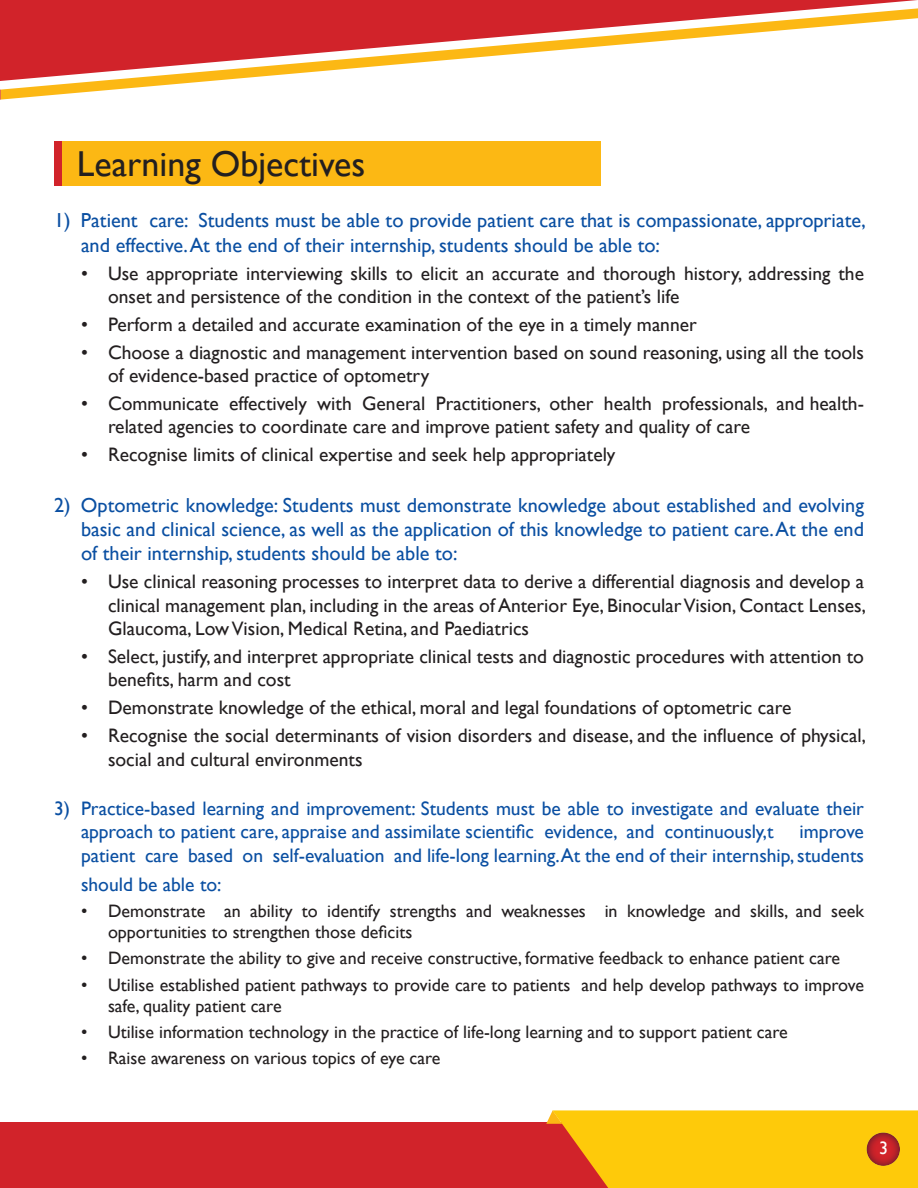
<style>
.page{position:relative;width:918px;height:1188px;background:#fff}
.page>*{position:absolute;margin:0;border:0;box-sizing:border-box;transform-origin:0 0}
.t1{font:36px "Gill Sans";color:#231f20}
.SUB{font:20.25px/24.3px "Gill Sans";color:#0a4fa2}
.t2{font:19.5px/23.4px "Gill Sans";color:#231f20}
.Heading{font:19.5px/23.4px "Gill Sans";color:#0a4fa2}
.t3{font:18px/21.6px "Gill Sans";color:#231f20}
.t4{font:18px "Gill Sans";color:#fff}
</style>
<div class="page">
<div style="left:0;top:1123px;width:917px;height:65px;background:#d1232a"></div>
<div style="left:0;top:0;width:917px;height:81px;background:#d1232a"></div>
<svg style="left:546px;top:1110px;width:372px;height:78px;background:#f9ba0f"></svg>
<div style="left:864px;top:1130px;width:36px;height:36px;background:#00aeef;opacity:.75"></div>
<svg style="left:1px;top:4px;width:917px;height:96px"></svg>
<div style="left:62px;top:141px;width:539px;height:45px;background:#fcb814"></div>
<p class="t1" style="left:77px;top:143px;width:290px">Learning Objectives</p>
<p class="SUB" style="left:81px;top:209px;width:787px;text-indent:-27px">1) Patient care: Students must be able to provide patient care that is compassionate, appropriate, and effective. At the end of their internship, students should be able to:</p>
<p class="t2" style="left:108px;top:262px;width:758px;text-indent:-27px">• Use appropriate interviewing skills to elicit an accurate and thorough history, addressing the onset and persistence of the condition in the context of the patient’s life</p>
<p class="t2" style="left:81px;top:313px;width:617px">• Perform a detailed and accurate examination of the eye in a timely manner</p>
<p class="t2" style="left:108px;top:341px;width:758px;text-indent:-27px">• Choose a diagnostic and management intervention based on sound reasoning, using all the tools of evidence-based practice of optometry</p>
<p class="t2" style="left:108px;top:392px;width:758px;text-indent:-27px">• Communicate effectively with General Practitioners, other health professionals, and health&shy;related agencies to coordinate care and improve patient safety and quality of care</p>
<p class="t2" style="left:81px;top:443px;width:536px">• Recognise limits of clinical expertise and seek help appropriately</p>
<p class="SUB" style="left:81px;top:493px;width:785px;text-align:justify;text-indent:-27px">2) Optometric knowledge: Students must demonstrate knowledge about established and evolving basic and clinical science, as well as the application of this knowledge to patient care. At the end of their internship, students should be able to:</p>
<p class="t2" style="left:108px;top:570px;width:759px;text-align:justify;text-indent:-27px">• Use clinical reasoning processes to interpret data to derive a differential diagnosis and develop a clinical management plan, including in the areas of Anterior Eye, Binocular Vision, Contact Lenses, Glaucoma, Low Vision, Medical Retina, and Paediatrics</p>
<p class="t2" style="left:108px;top:645px;width:758px;text-indent:-27px">• Select, justify, and interpret appropriate clinical tests and diagnostic procedures with attention to benefits, harm and cost</p>
<p class="t2" style="left:81px;top:696px;width:712px">• Demonstrate knowledge of the ethical, moral and legal foundations of optometric care</p>
<p class="t2" style="left:108px;top:724px;width:759px;text-indent:-27px">• Recognise the social determinants of vision disorders and disease, and the influence of physical, social and cultural environments</p>
<p class="Heading" style="left:81px;top:797px;width:785px;text-indent:-27px">3) Practice-based learning and improvement: Students must be able to investigate and evaluate their approach to patient care, appraise and assimilate scientific evidence, and continuously,t</p>
<p class="Heading" style="left:81px;top:821px;width:785px;text-align:right">improve<br>patient care based on self-evaluation and life-long learning.At the end of their internship, students</p>
<p class="Heading" style="left:81px;top:873px;width:142px">should be able to:</p>
<p class="t3" style="left:108px;top:900px;width:758px;text-indent:-27px">• Demonstrate an ability to identify strengths and weaknesses in knowledge and skills, and seek opportunities to strengthen those deficits</p>
<p class="t3" style="left:81px;top:948px;width:761px">• Demonstrate the ability to give and receive constructive, formative feedback to enhance patient care</p>
<p class="t3" style="left:108px;top:974px;width:758px;text-indent:-27px">• Utilise established patient pathways to provide care to patients and help develop pathways to improve safe, quality patient care</p>
<p class="t3" style="left:81px;top:1022px;width:708px">• Utilise information technology in the practice of life-long learning and to support patient care</p>
<p class="t3" style="left:81px;top:1048px;width:361px">• Raise awareness on various topics of eye care</p>
<p class="t4" style="left:879px;top:1137px;width:10px">3</p>
</div>
